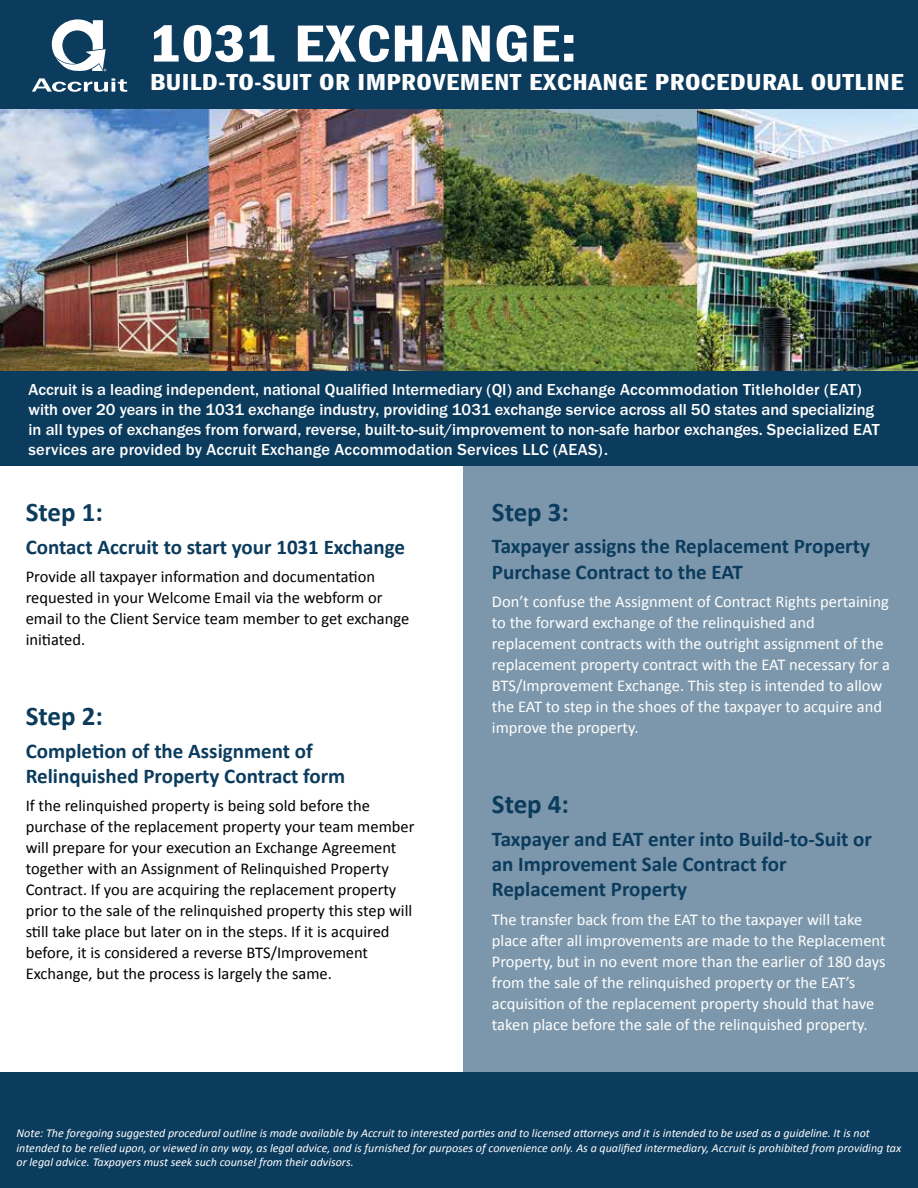
<style>
.page{position:relative;width:918px;height:1188px;background:#fff}
.page>*{position:absolute;margin:0;border:0;box-sizing:border-box;transform-origin:0 0}
.t1{font:54px "Franklin Gothic LT Pro Dm Cm";letter-spacing:.01em;color:#fff;scale:1.35 1}
.t2{font:700 27px "Calibri";color:#0b3b5d}
.t3{font:24px "Franklin Gothic LT Pro Dm Cm";letter-spacing:.01em;color:#fff;scale:1.35 1}
.t4{font:700 21px/25.2px "Calibri";color:#0b3b5d}
.t5{font:16.5px/21px "Calibri";color:#fff}
.t6{font:16.5px/21px "Calibri";color:#010101}
.t7{font:500 16.5px/19.8px "Franklin Gothic URW";color:#fff}
.t8{font:italic 12px/14.4px "Calibri";color:#fff}
.t9{font:7.65px "Myriad Pro";color:#fff}
</style>
<div class="page">
<img style="left:0;top:109px;width:918px;height:262px">
<div style="left:463px;top:437px;width:455px;height:751px;background:#7c97ab"></div>
<div style="left:0;top:0;width:918px;height:109px;background:#0b3b5d"></div>
<div style="left:0;top:371px;width:918px;height:95px;background:#0b3b5d"></div>
<svg style="left:51px;top:19px;width:55px;height:52px"></svg>
<svg style="left:32px;top:78px;width:95px;height:14px"></svg>
<div style="left:0;top:1072px;width:918px;height:116px;background:#0b3b5d"></div>
<p class="t9" style="left:103px;top:67px;width:5px">®</p>
<h1 class="t1" style="left:150px;top:14px;width:318px">1031 EXCHANGE:</h1>
<h3 class="t3" style="left:150px;top:69px;width:560px">BUILD-TO-SUIT OR IMPROVEMENT EXCHANGE PROCEDURAL OUTLINE</h3>
<p class="t7" style="left:29px;top:379px;width:853px">Accruit is a leading independent, national Qualified Intermediary (QI) and Exchange Accommodation Titleholder (EAT) with over 20 years in the 1031 exchange industry, providing 1031 exchange service across all 50 states and specializing in all types of exchanges from forward, reverse, built-to-suit/improvement to non-safe harbor exchanges. Specialized EAT services are provided by Accruit Exchange Accommodation Services LLC (AEAS).</p>
<h2 class="t2" style="left:26px;top:493px;width:79px">Step 1:</h2>
<p class="t4" style="left:26px;top:533px;width:381px">Contact Accruit to start your 1031 Exchange</p>
<p class="t6" style="left:26px;top:566px;width:385px">Provide all taxpayer information and documentation requested in your Welcome Email via the webform or email to the Client Service team member to get exchange initiated.</p>
<h2 class="t2" style="left:26px;top:697px;width:79px">Step 2:</h2>
<p class="t4" style="left:26px;top:737px;width:321px">Completion of the Assignment of<br>Relinquished Property Contract form</p>
<p class="t6" style="left:26px;top:795px;width:390px">If the relinquished property is being sold before the purchase of the replacement property your team member will prepare for your execution an Exchange Agreement together with an Assignment of Relinquished Property Contract. If you are acquiring the replacement property prior to the sale of the relinquished property this step will still take place but later on in the steps. If it is acquired before, it is considered a reverse BTS/Improvement Exchange, but the process is largely the same.</p>
<h2 class="t2" style="left:492px;top:493px;width:79px">Step 3:</h2>
<p class="t4" style="left:492px;top:533px;width:380px">Taxpayer assigns the Replacement Property<br>Purchase Contract to the EAT</p>
<p class="t5" style="left:492px;top:591px;width:400px">Don’t confuse the Assignment of Contract Rights pertaining to the forward exchange of the relinquished and replacement contracts with the outright assignment of the replacement property contract with the EAT necessary for a BTS/Improvement Exchange. This step is intended to allow the EAT to step in the shoes of the taxpayer to acquire and improve the property.</p>
<h2 class="t2" style="left:492px;top:785px;width:79px">Step 4:</h2>
<p class="t4" style="left:492px;top:825px;width:382px">Taxpayer and EAT enter into Build-to-Suit or an Improvement Sale Contract for<br>Replacement Property</p>
<p class="t5" style="left:492px;top:908px;width:395px">The transfer back from the EAT to the taxpayer will take place after all improvements are made to the Replacement Property, but in no event more than the earlier of 180 days from the sale of the relinquished property or the EAT’s acquisition of the replacement property should that have taken place before the sale of the relinquished property.</p>
<p class="t8" style="left:17px;top:1126px;width:886px">Note: The foregoing suggested procedural outline is made available by Accruit to interested parties and to licensed attorneys and it is intended to be used as a guideline. It is not intended to be relied upon, or viewed in any way, as legal advice, and is furnished for purposes of convenience only. As a qualified intermediary, Accruit is prohibited from providing tax or legal advice. Taxpayers must seek such counsel from their advisors.</p>
</div>
